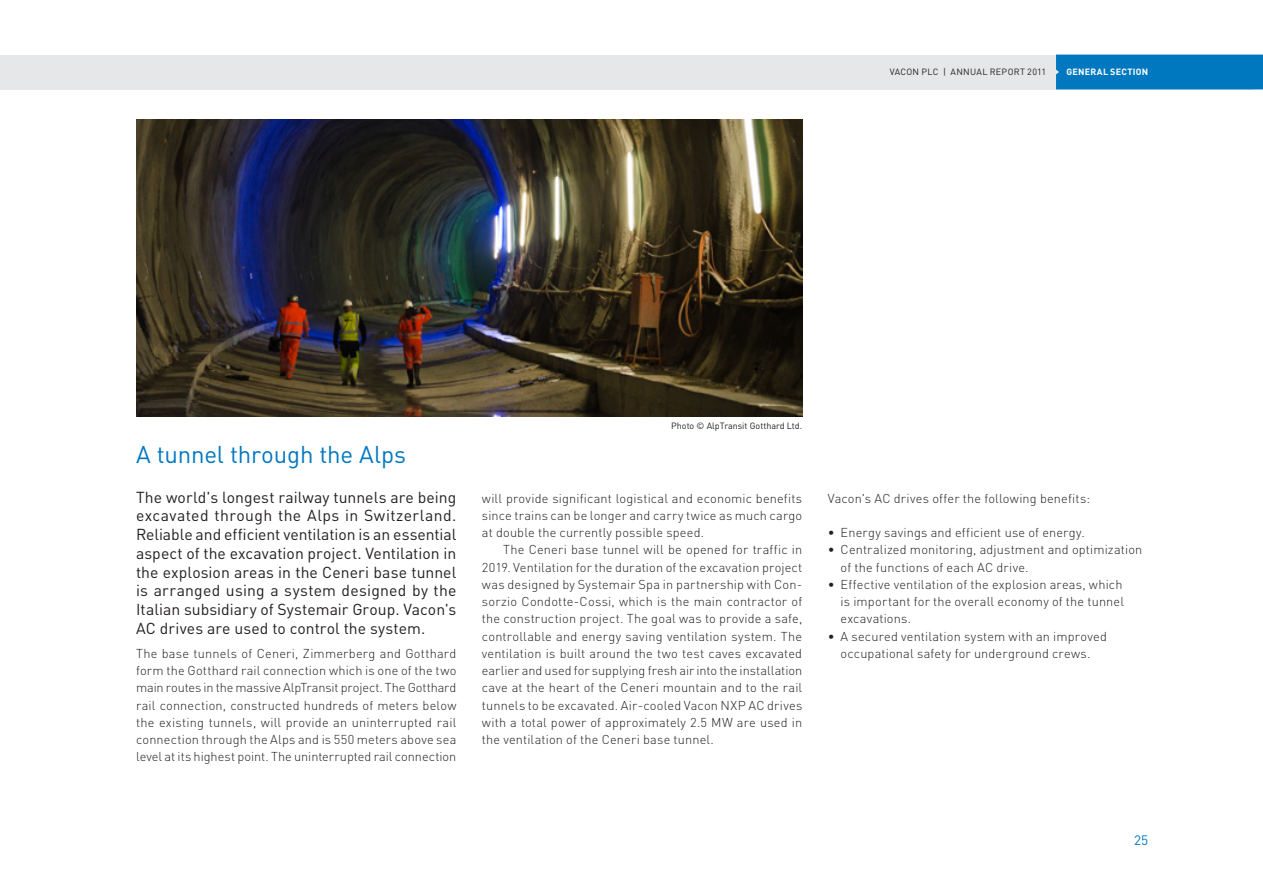
<style>
.page{position:relative;width:1263px;height:893px;background:#fff}
.page>*{position:absolute;margin:0;border:0;box-sizing:border-box;transform-origin:0 0}
.case_otsikko{font:24px "DINOT";letter-spacing:-.005em;color:#0078c0}
.ingressi{font:15.75px/18.8px "DINOT";letter-spacing:.005em;color:#231f20;text-align:justify}
.t1{font:13.5px "DINOT";color:#0078c0}
.leipis_sis{font:300 12.75px/17.2px "DINOT";letter-spacing:.01em;color:#231f20;text-align:justify}
.leipis{font:300 12.75px/17.2px "DINOT";letter-spacing:.01em;color:#231f20;text-align:justify}
.leipis_bullet{font:300 12.75px/17.2px "DINOT";letter-spacing:.015em;color:#231f20}
.graafileipis_6p_piir{font:9px "DINOT";color:#231f20}
.graafileipis_6p_piir-2{font:9px "DINOT";letter-spacing:.03em;color:#231f20}
.t2{font:700 9px "DINOT";letter-spacing:.025em;color:#fff}
</style>
<div class="page">
<div style="left:0;top:55px;width:1252px;height:34px;background:#e6e7e9"></div>
<div style="left:1056px;top:55px;width:207px;height:34px;background:#0078c0"></div>
<img style="left:136px;top:119px;width:666px;height:297px">
<p class="graafileipis_6p_piir-2" style="left:890px;top:66px;width:158px">VACON PLC | ANNUAL REPORT 2011</p>
<p class="t2" style="left:1066px;top:66px;width:83px">GENERAL SECTION</p>
<p class="case_otsikko" style="left:136px;top:438px;width:271px">A tunnel through the Alps</p>
<p class="ingressi" style="left:136px;top:487px;width:322px">The world's longest railway tunnels are being excavated through the Alps in Switzerland.<br>Reliable and efficient ventilation is an essential aspect of the excavation project. Ventilation in the explosion areas in the Ceneri base tunnel is arranged using a system designed by the Italian subsidiary of Systemair Group. Vacon's AC drives are used to control the system.</p>
<p class="leipis" style="left:136px;top:644px;width:322px">The base tunnels of Ceneri, Zimmerberg and Gotthard form the Gotthard rail connection which is one of the two main routes in the massive AlpTransit project. The Gotthard rail connection, constructed hundreds of meters below the existing tunnels, will provide an uninterrupted rail connection through the Alps and is 550 meters above sea level at its highest point. The uninterrupted rail connection</p>
<p class="graafileipis_6p_piir" style="left:671px;top:420px;width:133px">Photo © AlpTransit Gotthard Ltd.</p>
<p class="leipis" style="left:482px;top:489px;width:322px">will provide significant logistical and economic benefits since trains can be longer and carry twice as much cargo at double the currently possible speed.</p>
<p class="leipis_sis" style="left:482px;top:541px;width:322px;text-indent:21px">The Ceneri base tunnel will be opened for traffic in 2019. Ventilation for the duration of the excavation project was designed by Systemair Spa in partnership with Con&shy;sorzio Condotte-Cossi, which is the main contractor of the construction project. The goal was to provide a safe, controllable and energy saving ventilation system. The ventilation is built around the two test caves excavated earlier and used for supplying fresh air into the installation cave at the heart of the Ceneri mountain and to the rail tunnels to be excavated. Air-cooled Vacon NXP AC drives with a total power of approximately 2.5 MW are used in the ventilation of the Ceneri base tunnel.</p>
<p class="leipis" style="left:828px;top:489px;width:264px">Vacon's AC drives offer the following benefits:</p>
<p class="leipis_bullet" style="left:828px;top:524px;width:258px">• Energy savings and efficient use of energy.</p>
<p class="leipis_bullet" style="left:840px;top:541px;width:303px;text-indent:-13px">• Centralized monitoring, adjustment and optimization of the functions of each AC drive.</p>
<p class="leipis_bullet" style="left:840px;top:575px;width:285px;text-align:justify;text-indent:-13px">• Effective ventilation of the explosion areas, which is important for the overall economy of the tunnel excavations.</p>
<p class="leipis_bullet" style="left:828px;top:627px;width:281px;text-align:center">• A secured ventilation system with an improved occupational safety for underground crews.</p>
<p class="t1" style="left:1134px;top:830px;width:16px">25</p>
</div>
